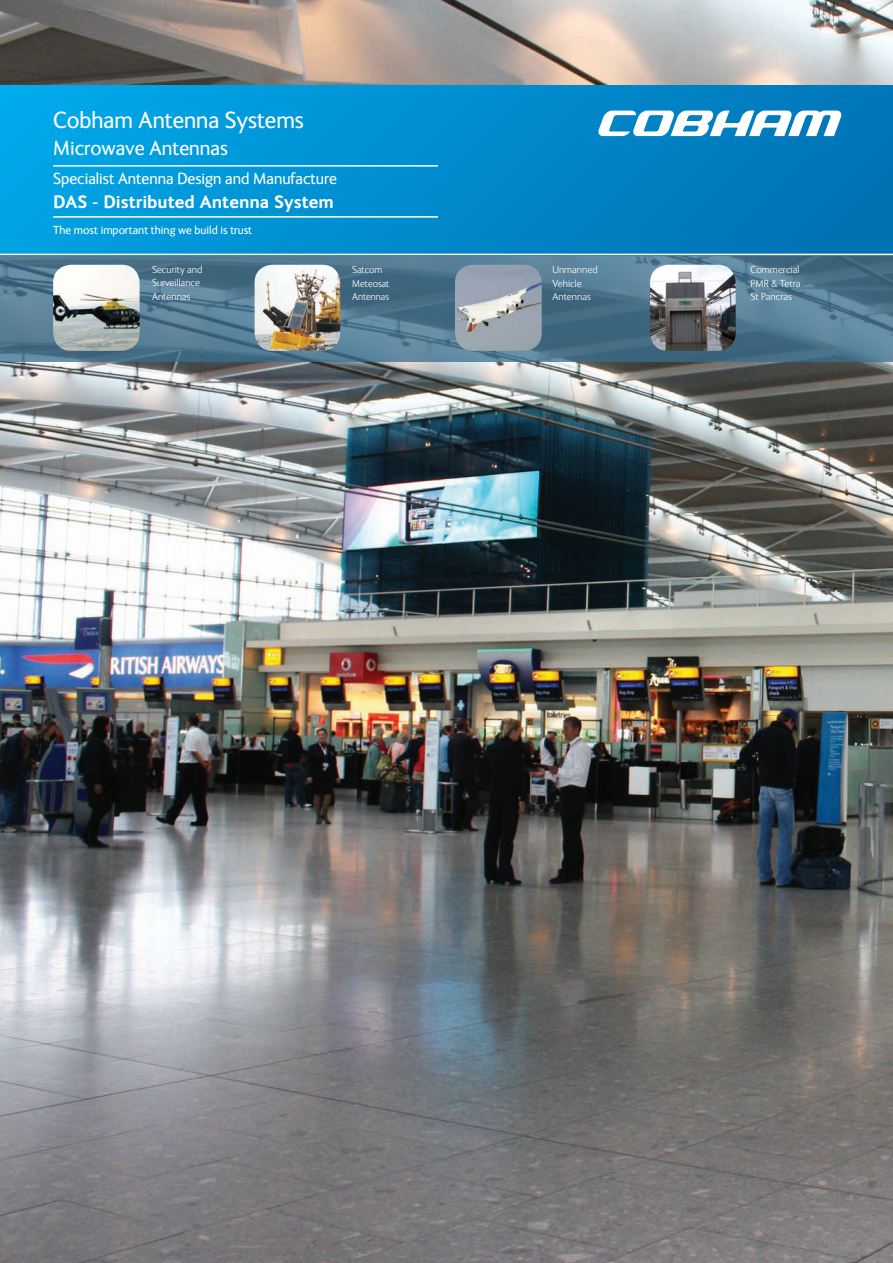
<style>
.page{position:relative;width:893px;height:1263px;background:#fff}
.page>*{position:absolute;margin:0;border:0;box-sizing:border-box;transform-origin:0 0}
.t1{font:24px "FS Ingrid";color:#fff}
.t2{font:21px "FS Ingrid";color:#fff}
.Subhead_white{font:700 18px "FS Ingrid";color:#fff}
.Subhead_white-2{font:16.5px "FS Ingrid";color:#fff}
.t3{font:12px "FS Ingrid";color:#fff}
.Caption_white{font:300 10.5px/13.5px "FS Ingrid";color:#fff}
.Caption_white-2{font:300 10.5px/13.5px "FS Ingrid";color:#fff;scale:.96 1}
</style>
<div class="page">
<img style="left:0;top:0;width:893px;height:1263px">
<div style="left:0;top:85px;width:893px;height:170px;background:linear-gradient(to right,#01a7e8,#0172b4)"></div>
<svg style="left:597px;top:111px;width:245px;height:25px"></svg>
<svg style="left:0;top:256px;width:893px;height:106px"></svg>
<hr style="left:0;top:254px;width:893px;height:1px;background:#fff">
<hr style="left:53px;top:216px;width:385px;height:2px;background:#fff">
<hr style="left:53px;top:165px;width:385px;height:2px;background:#fff">
<img style="left:255px;top:265px;width:85px;height:86px">
<img style="left:53px;top:265px;width:87px;height:86px">
<img style="left:455px;top:265px;width:87px;height:86px">
<img style="left:650px;top:265px;width:86px;height:86px">
<p class="t1" style="left:53px;top:107px;width:252px">Cobham Antenna Systems</p>
<p class="t2" style="left:53px;top:137px;width:176px">Microwave Antennas</p>
<p class="Subhead_white-2" style="left:53px;top:170px;width:285px">Specialist Antenna Design and Manufacture</p>
<p class="Subhead_white" style="left:53px;top:192px;width:282px">DAS - Distributed Antenna System</p>
<p class="t3" style="left:53px;top:224px;width:200px">The most important thing we build is trust</p>
<p class="Caption_white" style="left:152px;top:263px;width:52px">Security and<br>Surveillance<br>Antennas</p>
<p class="Caption_white-2" style="left:352px;top:263px;width:40px">Satcom<br>Meteosat<br>Antennas</p>
<p class="Caption_white" style="left:552px;top:263px;width:47px">Unmanned<br>Vehicle<br>Antennas</p>
<p class="Caption_white" style="left:750px;top:263px;width:51px;text-align:justify">Commercial PMR &amp; Tetra St Pancras</p>
</div>
